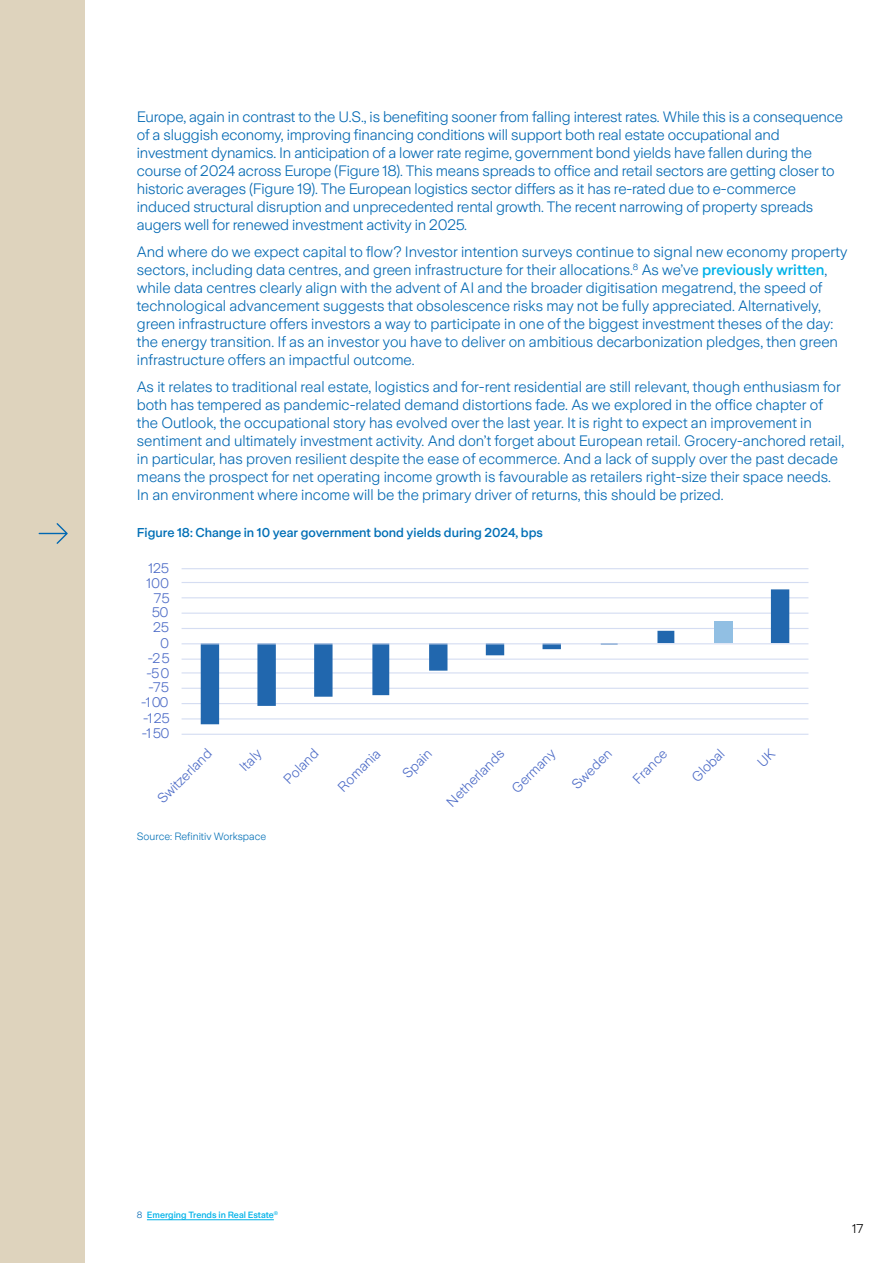
<style>
.page{position:relative;width:893px;height:1263px;background:#fff}
.page>*{position:absolute;margin:0;border:0;box-sizing:border-box;transform-origin:0 0}
.t1{font:300 15px/18px "Zurich Sans";color:#0067b2}
.t2{font:300 13.8px "Zurich Sans";letter-spacing:-.005em;color:#4b6ac6}
.t3{font:500 12.75px "Zurich Sans";color:#006fb6}
.t4{font:300 12.75px "Zurich Sans";color:#000}
.t5{font:300 10.5px "Zurich Sans";color:#006fb6}
.t6{font:500 9px "Zurich Sans";color:#00b2e9}
.s1{font-weight:500;color:#00b2e9}
.s2{font-weight:300;color:#0067b2}
</style>
<div class="page">
<div style="left:0;top:0;width:85px;height:1263px;background:#ded3bd"></div>
<svg style="left:39px;top:523px;width:29px;height:21px"></svg>
<hr style="left:182px;top:734px;width:626px;height:1px;background:#d5ddf2">
<hr style="left:182px;top:718px;width:626px;height:1px;background:#d5ddf2">
<hr style="left:182px;top:703px;width:626px;height:1px;background:#d5ddf2">
<hr style="left:182px;top:688px;width:626px;height:1px;background:#d5ddf2">
<hr style="left:182px;top:672px;width:626px;height:1px;background:#d5ddf2">
<hr style="left:182px;top:658px;width:626px;height:2px;background:#d5ddf2">
<hr style="left:182px;top:628px;width:626px;height:1px;background:#d5ddf2">
<hr style="left:182px;top:613px;width:626px;height:1px;background:#d5ddf2">
<hr style="left:182px;top:597px;width:626px;height:1px;background:#d5ddf2">
<hr style="left:182px;top:582px;width:626px;height:1px;background:#d5ddf2">
<hr style="left:182px;top:568px;width:626px;height:1px;background:#d5ddf2">
<svg style="left:201px;top:589px;width:588px;height:135px"></svg>
<hr style="left:182px;top:643px;width:626px;height:1px;background:#d5ddf2">
<hr style="left:147px;top:1219px;width:127px;height:1px;background:#00b2e9">
<p class="t1" style="left:137px;top:109px;width:708px">Europe, again in contrast to the U.S., is benefiting sooner from falling interest rates. While this is a consequence of a sluggish economy, improving financing conditions will support both real estate occupational and investment dynamics. In anticipation of a lower rate regime, government bond yields have fallen during the course of 2024 across Europe (Figure 18). This means spreads to office and retail sectors are getting closer to historic averages (Figure 19). The European logistics sector differs as it has re-rated due to e-commerce induced structural disruption and unprecedented rental growth. The recent narrowing of property spreads augers well for renewed investment activity in 2025.</p>
<p class="t1" style="left:137px;top:244px;width:712px">And where do we expect capital to flow? Investor intention surveys continue to signal new economy property sectors, including data centres, and green infrastructure for their allocations.<sup>8</sup> As we’ve <span class="s1">previously written</span>, while data centres clearly align with the advent of AI and the broader digitisation megatrend, the speed of technological advancement suggests that obsolescence risks may not be fully appreciated. Alternatively, green infrastructure offers investors a way to participate in one of the biggest investment theses of the day: the energy transition. If as an investor you have to deliver on ambitious decarbonization pledges, then green infrastructure offers an impactful outcome.</p>
<p class="t1" style="left:137px;top:379px;width:709px">As it relates to traditional real estate, logistics and for-rent residential are still relevant, though enthusiasm for both has tempered as pandemic-related demand distortions fade. As we explored in the office chapter of the Outlook, the occupational story has evolved over the last year. It is right to expect an improvement in sentiment and ultimately investment activity. And don’t forget about European retail. Grocery-anchored retail, in particular, has proven resilient despite the ease of ecommerce. And a lack of supply over the past decade means the prospect for net operating income growth is favourable as retailers right-size their space needs.<br>In an environment where income will be the primary driver of returns, this should be prized.</p>
<p class="t3" style="left:137px;top:527px;width:408px">Figure 18: Change in 10 year government bond yields during 2024, bps</p>
<p class="t2" style="left:148px;top:562px;width:22px">125</p>
<p class="t2" style="left:146px;top:578px;width:24px">100</p>
<p class="t2" style="left:154px;top:593px;width:17px">75</p>
<p class="t2" style="left:152px;top:607px;width:18px">50</p>
<p class="t2" style="left:153px;top:622px;width:17px">25</p>
<p class="t2" style="left:160px;top:638px;width:11px">0</p>
<p class="t2" style="left:148px;top:653px;width:24px">-25</p>
<p class="t2" style="left:147px;top:668px;width:24px">-50</p>
<p class="t2" style="left:148px;top:682px;width:22px">-75</p>
<p class="t2" style="left:141px;top:697px;width:29px">-1 00</p>
<p class="t2" style="left:143px;top:713px;width:28px">-125</p>
<p class="t2" style="left:142px;top:728px;width:29px">-150</p>
<p class="t2" style="left:156px;top:797px;width:72px;rotate:-45deg">Switzerland</p>
<p class="t2" style="left:238px;top:765px;width:26px;rotate:-45deg">Italy</p>
<p class="t2" style="left:282px;top:778px;width:45px;rotate:-45deg">Poland</p>
<p class="t2" style="left:336px;top:785px;width:55px;rotate:-45deg">Romania</p>
<p class="t2" style="left:401px;top:772px;width:37px;rotate:-45deg">Spain</p>
<p class="t2" style="left:445px;top:800px;width:77px;rotate:-45deg">Netherlands</p>
<p class="t2" style="left:510px;top:786px;width:57px;rotate:-45deg">Germany</p>
<p class="t2" style="left:570px;top:783px;width:52px;rotate:-45deg">Sweden</p>
<p class="t2" style="left:631px;top:777px;width:44px;rotate:-45deg">France</p>
<p class="t2" style="left:690px;top:776px;width:41px;rotate:-45deg">Global</p>
<p class="t5" style="left:137px;top:832px;width:131px">Source: Refinitiv Workspace</p>
<p class="t6" style="left:137px;top:1211px;width:143px"><span class="s2">8</span> Emerging Trends in Real Estate<sup>®</sup></p>
<p class="t4" style="left:852px;top:1223px;width:13px">17</p>
</div>
